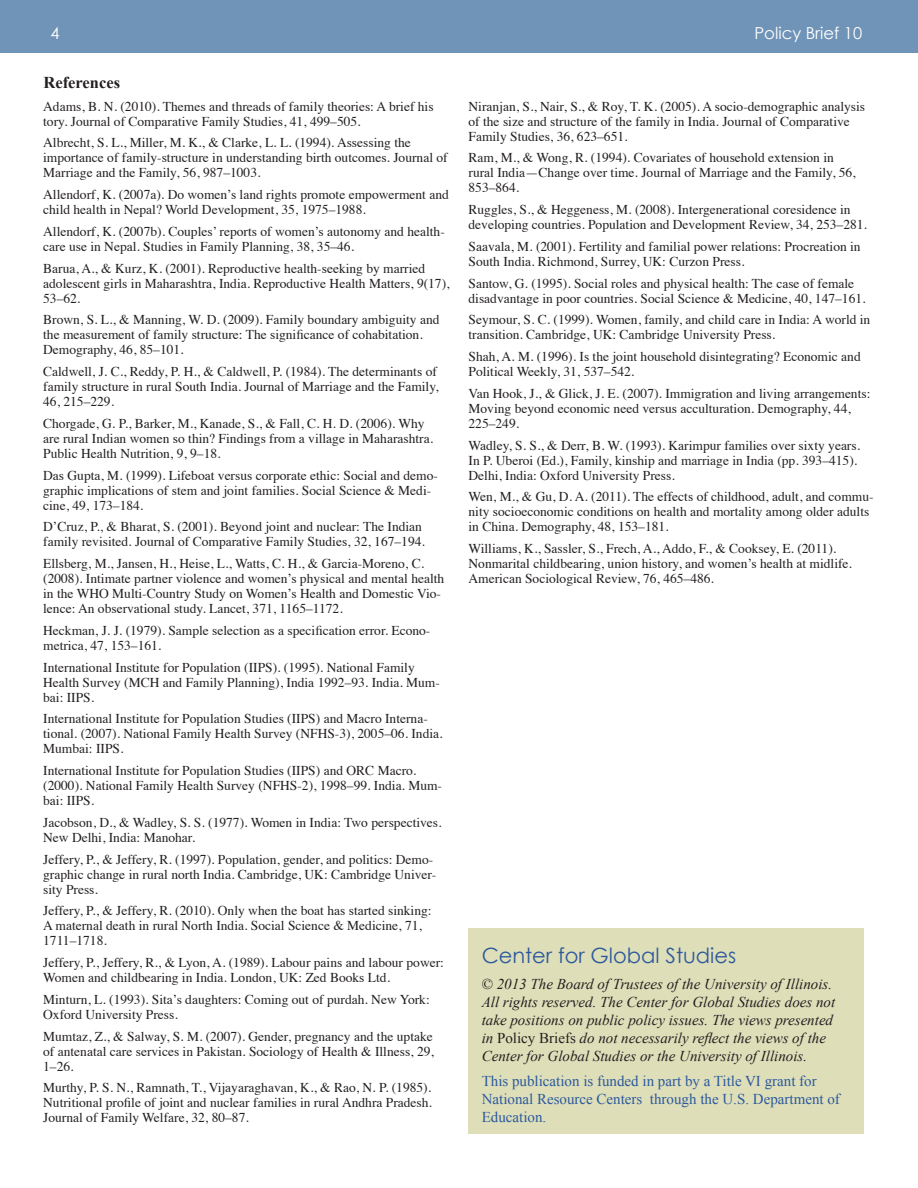
<style>
.page{position:relative;width:918px;height:1188px;background:#fff}
.page>*{position:absolute;margin:0;border:0;box-sizing:border-box;transform-origin:0 0}
.t1{font:21px "Century Gothic";color:#2c599d}
.t2{font:16.5px "Century Gothic";color:#fff}
.t3{font:700 16.5px "Times New Roman";color:#231f20}
.t4{font:italic 15px/18px "Times New Roman";color:#231f20}
.t5{font:15px/18px "Times New Roman";color:#2c599d}
.t6{font:13.5px/15px "Times";color:#231f20}
.s1{font-style:normal}
</style>
<div class="page">
<div style="left:469px;top:929px;width:395px;height:205px;background:#dedfb9"></div>
<div style="left:0;top:0;width:918px;height:52px;background:#7094b8"></div>
<p class="t2" style="left:51px;top:23px;width:11px">4</p>
<p class="t3" style="left:44px;top:71px;width:78px">References</p>
<p class="t6" style="left:43px;top:97px;width:392px">Adams, B. N. (2010). Themes and threads of family theories: A brief his tory. Journal of Comparative Family Studies, 41, 499–505.</p>
<p class="t6" style="left:43px;top:134px;width:406px">Albrecht, S. L., Miller, M. K., &amp; Clarke, L. L. (1994). Assessing the importance of family-structure in understanding birth outcomes. Journal of<br>Marriage and the Family, 56, 987–1003.</p>
<p class="t6" style="left:43px;top:186px;width:407px">Allendorf, K. (2007a). Do women’s land rights promote empowerment and child health in Nepal? World Development, 35, 1975–1988.</p>
<p class="t6" style="left:43px;top:223px;width:403px">Allendorf, K. (2007b). Couples’ reports of women’s autonomy and health&shy;care use in Nepal. Studies in Family Planning, 38, 35–46.</p>
<p class="t6" style="left:43px;top:259px;width:408px">Barua, A., &amp; Kurz, K. (2001). Reproductive health-seeking by married adolescent girls in Maharashtra, India. Reproductive Health Matters, 9(17),<br>53–62.</p>
<p class="t6" style="left:43px;top:311px;width:398px">Brown, S. L., &amp; Manning, W. D. (2009). Family boundary ambiguity and the measurement of family structure: The significance of cohabitation.<br>Demography, 46, 85–101.</p>
<p class="t6" style="left:43px;top:363px;width:397px">Caldwell, J. C., Reddy, P. H., &amp; Caldwell, P. (1984). The determinants of family structure in rural South India. Journal of Marriage and the Family,<br>46, 215–229.</p>
<p class="t6" style="left:43px;top:415px;width:391px">Chorgade, G. P., Barker, M., Kanade, S., &amp; Fall, C. H. D. (2006). Why are rural Indian women so thin? Findings from a village in Maharashtra.<br>Public Health Nutrition, 9, 9–18.</p>
<p class="t6" style="left:43px;top:466px;width:396px">Das Gupta, M. (1999). Lifeboat versus corporate ethic: Social and demo&shy;graphic implications of stem and joint families. Social Science &amp; Medi&shy;cine, 49, 173–184.</p>
<p class="t6" style="left:43px;top:518px;width:383px">D’Cruz, P., &amp; Bharat, S. (2001). Beyond joint and nuclear: The Indian family revisited. Journal of Comparative Family Studies, 32, 167–194.</p>
<p class="t6" style="left:43px;top:555px;width:403px">Ellsberg, M., Jansen, H., Heise, L., Watts, C. H., &amp; Garcia-Moreno, C. (2008). Intimate partner violence and women’s physical and mental health in the WHO Multi-Country Study on Women’s Health and Domestic Vio&shy;lence: An observational study. Lancet, 371, 1165–1172.</p>
<p class="t6" style="left:43px;top:622px;width:389px">Heckman, J. J. (1979). Sample selection as a specification error. Econo&shy;metrica, 47, 153–161.</p>
<p class="t6" style="left:43px;top:658px;width:398px">International Institute for Population (IIPS). (1995). National Family<br>Health Survey (MCH and Family Planning), India 1992–93. India. Mum&shy;bai: IIPS.</p>
<p class="t6" style="left:43px;top:710px;width:401px">International Institute for Population Studies (IIPS) and Macro Interna&shy;tional. (2007). National Family Health Survey (NFHS-3), 2005–06. India.<br>Mumbai: IIPS.</p>
<p class="t6" style="left:43px;top:762px;width:400px">International Institute for Population Studies (IIPS) and ORC Macro. (2000). National Family Health Survey (NFHS-2), 1998–99. India. Mum&shy;bai: IIPS.</p>
<p class="t6" style="left:43px;top:814px;width:400px">Jacobson, D., &amp; Wadley, S. S. (1977). Women in India: Two perspectives.<br>New Delhi, India: Manohar.</p>
<p class="t6" style="left:43px;top:850px;width:394px">Jeffery, P., &amp; Jeffery, R. (1997). Population, gender, and politics: Demo&shy;graphic change in rural north India. Cambridge, UK: Cambridge Univer&shy;sity Press.</p>
<p class="t6" style="left:43px;top:902px;width:390px">Jeffery, P., &amp; Jeffery, R. (2010). Only when the boat has started sinking:<br>A maternal death in rural North India. Social Science &amp; Medicine, 71,<br>1711–1718.</p>
<p class="t6" style="left:43px;top:954px;width:402px">Jeffery, P., Jeffery, R., &amp; Lyon, A. (1989). Labour pains and labour power:<br>Women and childbearing in India. London, UK: Zed Books Ltd.</p>
<p class="t6" style="left:43px;top:991px;width:388px">Minturn, L. (1993). Sita’s daughters: Coming out of purdah. New York:<br>Oxford University Press.</p>
<p class="t6" style="left:43px;top:1027px;width:392px;text-align:justify">Mumtaz, Z., &amp; Salway, S. M. (2007). Gender, pregnancy and the uptake of antenatal care services in Pakistan. Sociology of Health &amp; Illness, 29, 1–26.</p>
<p class="t6" style="left:43px;top:1079px;width:390px;text-align:justify">Murthy, P. S. N., Ramnath, T., Vijayaraghavan, K., &amp; Rao, N. P. (1985).<br>Nutritional profile of joint and nuclear families in rural Andhra Pradesh.<br>Journal of Family Welfare, 32, 80–87.</p>
<p class="t2" style="left:754px;top:23px;width:109px">Policy Brief 10</p>
<p class="t6" style="left:469px;top:97px;width:398px">Niranjan, S., Nair, S., &amp; Roy, T. K. (2005). A socio-demographic analysis of the size and structure of the family in India. Journal of Comparative<br>Family Studies, 36, 623–651.</p>
<p class="t6" style="left:469px;top:149px;width:389px">Ram, M., &amp; Wong, R. (1994). Covariates of household extension in rural India—Change over time. Journal of Marriage and the Family, 56,<br>853–864.</p>
<p class="t6" style="left:469px;top:201px;width:400px">Ruggles, S., &amp; Heggeness, M. (2008). Intergenerational coresidence in developing countries. Population and Development Review, 34, 253–281.</p>
<p class="t6" style="left:469px;top:238px;width:394px">Saavala, M. (2001). Fertility and familial power relations: Procreation in<br>South India. Richmond, Surrey, UK: Curzon Press.</p>
<p class="t6" style="left:469px;top:274px;width:399px">Santow, G. (1995). Social roles and physical health: The case of female disadvantage in poor countries. Social Science &amp; Medicine, 40, 147–161.</p>
<p class="t6" style="left:469px;top:311px;width:403px">Seymour, S. C. (1999). Women, family, and child care in India: A world in transition. Cambridge, UK: Cambridge University Press.</p>
<p class="t6" style="left:469px;top:348px;width:394px">Shah, A. M. (1996). Is the joint household disintegrating? Economic and<br>Political Weekly, 31, 537–542.</p>
<p class="t6" style="left:469px;top:385px;width:403px">Van Hook, J., &amp; Glick, J. E. (2007). Immigration and living arrangements:<br>Moving beyond economic need versus acculturation. Demography, 44,<br>225–249.</p>
<p class="t6" style="left:469px;top:436px;width:393px">Wadley, S. S., &amp; Derr, B. W. (1993). Karimpur families over sixty years.<br>In P. Uberoi (Ed.), Family, kinship and marriage in India (pp. 393–415).<br>Delhi, India: Oxford University Press.</p>
<p class="t6" style="left:469px;top:488px;width:407px">Wen, M., &amp; Gu, D. A. (2011). The effects of childhood, adult, and commu&shy;nity socioeconomic conditions on health and mortality among older adults in China. Demography, 48, 153–181.</p>
<p class="t6" style="left:469px;top:540px;width:385px">Williams, K., Sassler, S., Frech, A., Addo, F., &amp; Cooksey, E. (2011).<br>Nonmarital childbearing, union history, and women’s health at midlife.<br>American Sociological Review, 76, 465–486.</p>
<p class="t1" style="left:482px;top:943px;width:256px">Center for Global Studies</p>
<p class="t4" style="left:482px;top:975px;width:355px"><span class="s1">©</span> 2013 The Board of Trustees of the University of Illinois.<br>All rights reserved. The Center for Global Studies does not take positions on public policy issues. The views presented in <span class="s1">Policy Briefs</span> do not necessarily reflect the views of the Center for Global Studies or the University of Illinois.</p>
<p class="t5" style="left:482px;top:1072px;width:360px">This publication is funded in part by a Title VI grant for<br>National Resource Centers through the U.S. Department of<br>Education.</p>
</div>
